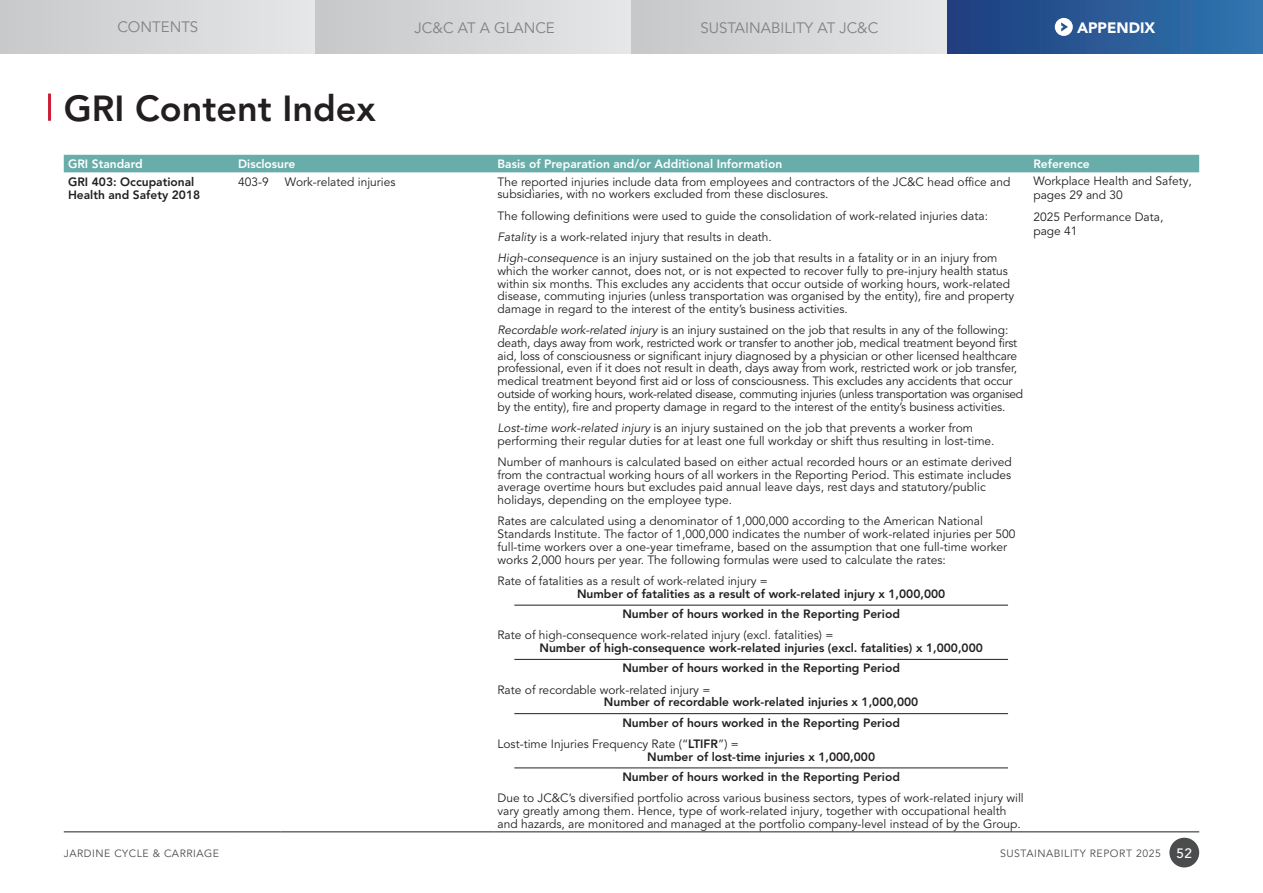
<style>
.page{position:relative;width:1263px;height:893px;background:#fff}
.page>*{position:absolute;margin:0;border:0;box-sizing:border-box;transform-origin:0 0}
.t1{font:800 36px "Avenir LT Pro";color:#231f20}
.t2{font:15px "Avenir LT Pro";color:#808285}
.t3{font:900 15px "Avenir LT Pro";color:#fff}
.t4{font:12px/12.8px "Avenir LT Pro";color:#231f20}
.t5{font:800 12px/20.2px "Avenir LT Pro";color:#231f20;text-align:center}
.t6{font:800 12px "Avenir LT Pro";color:#fff}
.t7{font:10.5px "Avenir LT Pro";letter-spacing:.05em;color:#4b4c4d}
.s1{font-style:italic}
.s2{font-weight:800}
.s3{font-weight:500;font-size:13.5px;color:#fff}
</style>
<div class="page">
<hr style="left:48px;top:94px;width:3px;height:27px;background:#cb1f39">
<div style="left:64px;top:155px;width:1135px;height:17px;background:#69adaa"></div>
<hr style="left:64px;top:832px;width:170px;height:1px;background:#231f20">
<hr style="left:234px;top:832px;width:47px;height:1px;background:#231f20">
<hr style="left:281px;top:832px;width:212px;height:1px;background:#231f20">
<hr style="left:493px;top:832px;width:536px;height:1px;background:#231f20">
<hr style="left:1029px;top:832px;width:170px;height:1px;background:#231f20">
<hr style="left:514px;top:605px;width:494px;height:1px;background:#231f20">
<hr style="left:514px;top:659px;width:494px;height:1px;background:#231f20">
<hr style="left:514px;top:713px;width:494px;height:1px;background:#231f20">
<hr style="left:514px;top:768px;width:494px;height:1px;background:#231f20">
<div style="left:0;top:0;width:316px;height:54px;background:linear-gradient(to right,#c8c9cb,#e6e7e9)"></div>
<div style="left:316px;top:0;width:315px;height:54px;background:linear-gradient(to right,#c7c8ca,#e6e7e9)"></div>
<div style="left:631px;top:0;width:316px;height:54px;background:linear-gradient(to right,#c7c8ca,#e6e7e9)"></div>
<div style="left:947px;top:0;width:316px;height:54px;background:linear-gradient(to right,#1e3e7d,#3276b0)"></div>
<div style="left:1055px;top:18px;width:18px;height:18px;background:#fff;border-radius:50%"></div>
<svg style="left:1061px;top:22px;width:7px;height:10px"></svg>
<div style="left:1169px;top:838px;width:30px;height:29px;background:#4b4c4d;border-radius:50%"></div>
<p class="t2" style="left:117px;top:18px;width:82px">CONTENTS</p>
<p class="t2" style="left:415px;top:19px;width:142px">JC&amp;C AT A GLANCE</p>
<p class="t2" style="left:700px;top:19px;width:179px">SUSTAINABILITY AT JC&amp;C</p>
<p class="t3" style="left:1077px;top:18px;width:80px">APPENDIX</p>
<h1 class="t1" style="left:64px;top:87px;width:313px">GRI Content Index</h1>
<p class="t6" style="left:68px;top:157px;width:76px">GRI Standard</p>
<p class="t6" style="left:238px;top:157px;width:59px">Disclosure</p>
<p class="t6" style="left:497px;top:157px;width:286px">Basis of Preparation and/or Additional Information</p>
<p class="t6" style="left:1033px;top:157px;width:58px">Reference</p>
<p class="t5" style="left:68px;top:175px;width:134px;line-height:13.5px;text-align:left">GRI 403: Occupational<br>Health and Safety 2018</p>
<p class="t4" style="left:238px;top:175px;width:32px">403-9</p>
<p class="t4" style="left:285px;top:175px;width:112px">Work-related injuries</p>
<p class="t4" style="left:497px;top:175px;width:514px">The reported injuries include data from employees and contractors of the JC&amp;C head office and subsidiaries, with no workers excluded from these disclosures.</p>
<p class="t4" style="left:497px;top:205px;width:501px;line-height:21.3px">The following definitions were used to guide the consolidation of work-related injuries data:<br><span class="s1">Fatality</span> is a work-related injury that results in death.<br><span class="s1">High-consequence</span> is an injury sustained on the job that results in a fatality or in an injury from</p>
<p class="t4" style="left:497px;top:264px;width:518px">which the worker cannot, does not, or is not expected to recover fully to pre-injury health status within six months. This excludes any accidents that occur outside of working hours, work-related disease, commuting injuries (unless transportation was organised by the entity), fire and property damage in regard to the interest of the entity’s business activities.</p>
<p class="t4" style="left:497px;top:324px;width:527px"><span class="s1">Recordable work-related injury</span> is an injury sustained on the job that results in any of the following: death, days away from work, restricted work or transfer to another job, medical treatment beyond first aid, loss of consciousness or significant injury diagnosed by a physician or other licensed healthcare professional, even if it does not result in death, days away from work, restricted work or job transfer, medical treatment beyond first aid or loss of consciousness. This excludes any accidents that occur outside of working hours, work-related disease, commuting injuries (unless transportation was organised by the entity), fire and property damage in regard to the interest of the entity’s business activities.</p>
<p class="t4" style="left:497px;top:422px;width:498px"><span class="s1">Lost-time work-related injury</span> is an injury sustained on the job that prevents a worker from performing their regular duties for at least one full workday or shift thus resulting in lost-time.</p>
<p class="t4" style="left:497px;top:456px;width:516px">Number of manhours is calculated based on either actual recorded hours or an estimate derived from the contractual working hours of all workers in the Reporting Period. This estimate includes average overtime hours but excludes paid annual leave days, rest days and statutory/public holidays, depending on the employee type.</p>
<p class="t4" style="left:497px;top:515px;width:520px">Rates are calculated using a denominator of 1,000,000 according to the American National Standards Institute. The factor of 1,000,000 indicates the number of work-related injuries per 500 full-time workers over a one-year timeframe, based on the assumption that one full-time worker works 2,000 hours per year. The following formulas were used to calculate the rates:</p>
<p class="t4" style="left:497px;top:575px;width:272px">Rate of fatalities as a result of work-related injury =</p>
<p class="t5" style="left:577px;top:583px;width:370px">Number of fatalities as a result of work-related injury x 1,000,000<br>Number of hours worked in the Reporting Period</p>
<p class="t4" style="left:497px;top:629px;width:337px">Rate of high-consequence work-related injury (excl. fatalities) =</p>
<p class="t5" style="left:539px;top:638px;width:445px">Number of high-consequence work-related injuries (excl. fatalities) x 1,000,000<br>Number of hours worked in the Reporting Period</p>
<p class="t4" style="left:497px;top:683px;width:214px">Rate of recordable work-related injury =</p>
<p class="t5" style="left:604px;top:692px;width:316px">Number of recordable work-related injuries x 1,000,000</p>
<p class="t5" style="left:622px;top:712px;width:279px">Number of hours worked in the Reporting Period</p>
<p class="t4" style="left:497px;top:737px;width:243px">Lost-time Injuries Frequency Rate (“<span class="s2">LTIFR</span>”) =</p>
<p class="t5" style="left:622px;top:746px;width:279px">Number of lost-time injuries x 1,000,000<br>Number of hours worked in the Reporting Period</p>
<p class="t4" style="left:497px;top:792px;width:528px">Due to JC&amp;C’s diversified portfolio across various business sectors, types of work-related injury will vary greatly among them. Hence, type of work-related injury, together with occupational health and hazards, are monitored and managed at the portfolio company-level instead of by the Group.</p>
<p class="t4" style="left:1033px;top:175px;width:160px;line-height:13.5px">Workplace Health and Safety, pages 29 and 30</p>
<p class="t4" style="left:1033px;top:210px;width:132px;line-height:13.5px">2025 Performance Data, page 41</p>
<p class="t7" style="left:64px;top:847px;width:157px">JARDINE CYCLE &amp; CARRIAGE</p>
<p class="t7" style="left:1000px;top:847px;width:193px">SUSTAINABILITY REPORT 2025 <span class="s3">52</span></p>
</div>
